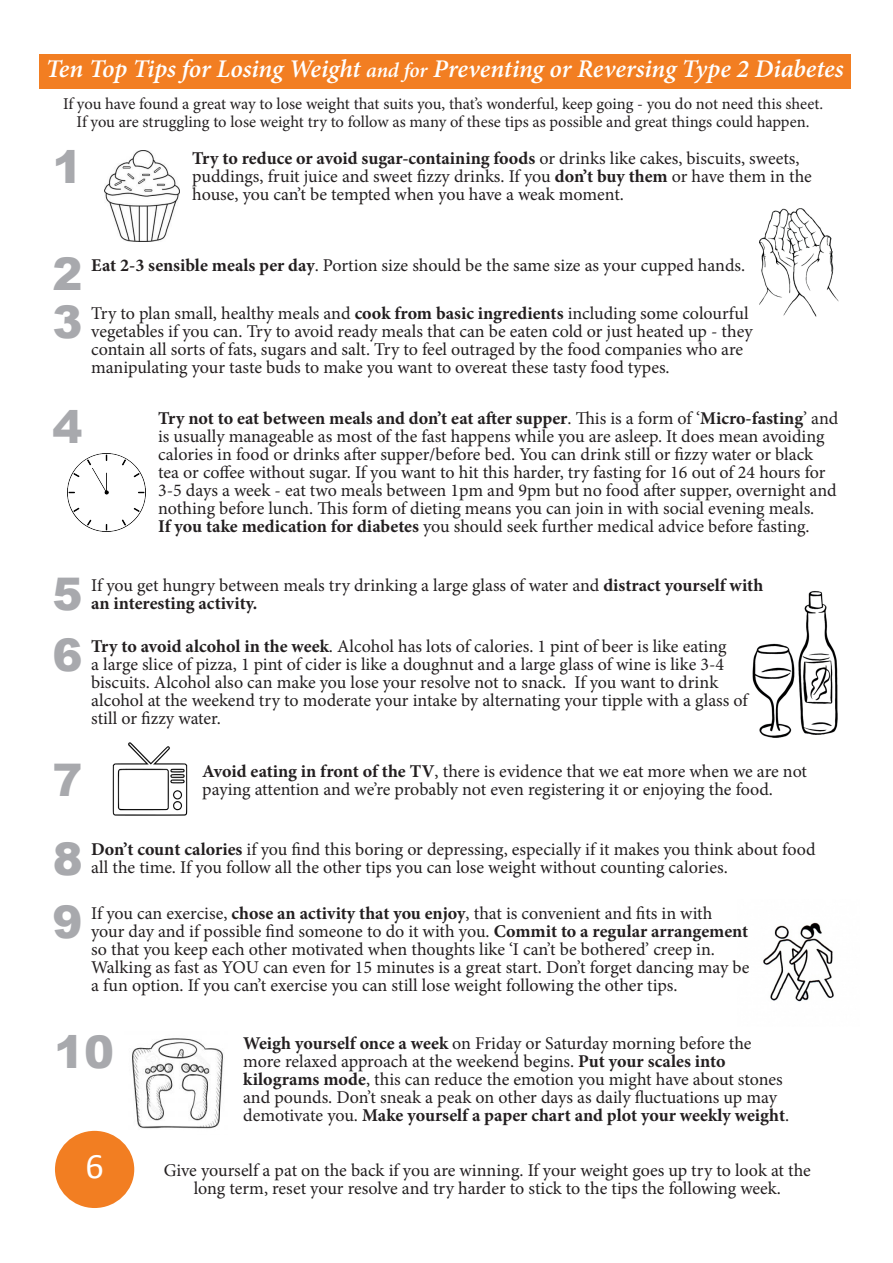
<style>
.page{position:relative;width:893px;height:1263px;background:#fff}
.page>*{position:absolute;margin:0;border:0;box-sizing:border-box;transform-origin:0 0}
.t1{font:900 45px "Arial";color:#a8a9ad}
.t2{font:36px "Calibri";color:#fff}
.t3{font:italic 600 25.5px "Minion Pro";letter-spacing:-.005em;color:#fff}
.t4{font:18px/18px "Minion Pro";letter-spacing:-.005em;color:#231f20}
.t5{font:16.5px "Minion Pro";letter-spacing:-.005em;color:#231f20}
.s1{font-size:21px}
.s2{font-weight:700}
</style>
<div class="page">
<div style="left:55px;top:1131px;width:79px;height:77px;background:#f27e22;border-radius:50%"></div>
<div style="left:39px;top:54px;width:811px;height:34px;background:#f27e22"></div>
<img style="left:67px;top:454px;width:78px;height:78px">
<img style="left:104px;top:151px;width:76px;height:91px">
<img style="left:759px;top:209px;width:80px;height:108px">
<img style="left:112px;top:742px;width:75px;height:74px">
<img style="left:763px;top:922px;width:71px;height:80px">
<img style="left:752px;top:591px;width:86px;height:147px">
<img style="left:132px;top:1038px;width:91px;height:91px">
<p class="t3" style="left:46px;top:51px;width:799px">Ten Top Tips for Losing Weight <span class="s1">and for</span> Preventing or Reversing Type 2 Diabetes</p>
<p class="t5" style="left:63px;top:93px;width:762px">If you have found a great way to lose weight that suits you, that’s wonderful, keep going - you do not need this sheet.</p>
<p class="t5" style="left:77px;top:111px;width:734px">If you are struggling to lose weight try to follow as many of these tips as possible and great things could happen.</p>
<p class="t1" style="left:52px;top:134px;width:32px">1</p>
<p class="t4" style="left:192px;top:149px;width:621px"><span class="s2">Try to reduce or avoid sugar-containing foods</span> or drinks like cakes, biscuits, sweets, puddings, fruit juice and sweet fizzy drinks. If you <span class="s2">don’t buy them</span> or have them in the house, you can’t be tempted when you have a weak moment.</p>
<p class="t1" style="left:52px;top:241px;width:32px">2</p>
<p class="t1" style="left:52px;top:290px;width:32px">3</p>
<p class="t1" style="left:52px;top:394px;width:32px">4</p>
<p class="t4" style="left:91px;top:256px;width:655px"><span class="s2">Eat 2-3 sensible meals per day</span>. Portion size should be the same size as your cupped hands.</p>
<p class="t4" style="left:91px;top:305px;width:663px">Try to plan small, healthy meals and <span class="s2">cook from basic ingredients</span> including some colourful vegetables if you can. Try to avoid ready meals that can be eaten cold or just heated up - they contain all sorts of fats, sugars and salt. Try to feel outraged by the food companies who are manipulating your taste buds to make you want to overeat these tasty food types.</p>
<p class="t4" style="left:158px;top:409px;width:682px"><span class="s2">Try not to eat between meals and don’t eat after supper</span>. This is a form of ‘<span class="s2">Micro-fasting</span>’ and is usually manageable as most of the fast happens while you are asleep. It does mean avoiding calories in food or drinks after supper/before bed. You can drink still or fizzy water or black tea or coffee without sugar. If you want to hit this harder, try fasting for 16 out of 24 hours for 3-5 days a week - eat two meals between 1pm and 9pm but no food after supper, overnight and nothing before lunch. This form of dieting means you can join in with social evening meals.</p>
<p class="t4" style="left:158px;top:517px;width:653px"><span class="s2">If you take medication for diabetes</span> you should seek further medical advice before fasting.</p>
<p class="t1" style="left:52px;top:561px;width:32px">5</p>
<p class="t1" style="left:52px;top:623px;width:32px">6</p>
<p class="t4" style="left:91px;top:576px;width:674px">If you get hungry between meals try drinking a large glass of water and <span class="s2">distract yourself with an interesting activity.</span></p>
<p class="t4" style="left:91px;top:638px;width:658px"><span class="s2">Try to avoid alcohol in the week</span>. Alcohol has lots of calories. 1 pint of beer is like eating<br>a large slice of pizza, 1 pint of cider is like a doughnut and a large glass of wine is like 3-4 biscuits. Alcohol also can make you lose your resolve not to snack. If you want to drink alcohol at the weekend try to moderate your intake by alternating your tipple with a glass of still or fizzy water.</p>
<p class="t1" style="left:52px;top:747px;width:32px">7</p>
<p class="t4" style="left:202px;top:762px;width:606px"><span class="s2">Avoid eating in front of the TV</span>, there is evidence that we eat more when we are not paying attention and we’re probably not even registering it or enjoying the food.</p>
<p class="t1" style="left:53px;top:826px;width:32px">8</p>
<p class="t1" style="left:52px;top:890px;width:32px">9</p>
<p class="t4" style="left:91px;top:840px;width:726px"><span class="s2">Don’t count calories</span> if you find this boring or depressing, especially if it makes you think about food all the time. If you follow all the other tips you can lose weight without counting calories.</p>
<p class="t4" style="left:91px;top:905px;width:660px">If you can exercise, <span class="s2">chose an activity that you enjoy</span>, that is convenient and fits in with your day and if possible find someone to do it with you. <span class="s2">Commit to a regular arrangement </span>so that you keep each other motivated when thoughts like ‘I can’t be bothered’ creep in.<br>Walking as fast as YOU can even for 15 minutes is a great start. Don’t forget dancing may be a fun option. If you can’t exercise you can still lose weight following the other tips.</p>
<p class="t1" style="left:54px;top:1019px;width:62px">10</p>
<h2 class="t2" style="left:85px;top:1143px;width:20px">6</h2>
<p class="t4" style="left:243px;top:1034px;width:547px"><span class="s2">Weigh yourself once a week</span> on Friday or Saturday morning before the more relaxed approach at the weekend begins. <span class="s2">Put your scales into kilograms mode</span>, this can reduce the emotion you might have about stones and pounds. Don’t sneak a peak on other days as daily fluctuations up may demotivate you. <span class="s2">Make yourself a paper chart and plot your weekly weight</span>.</p>
<p class="t4" style="left:164px;top:1161px;width:649px;text-align:center">Give yourself a pat on the back if you are winning. If your weight goes up try to look at the long term, reset your resolve and try harder to stick to the tips the following week.</p>
</div>
